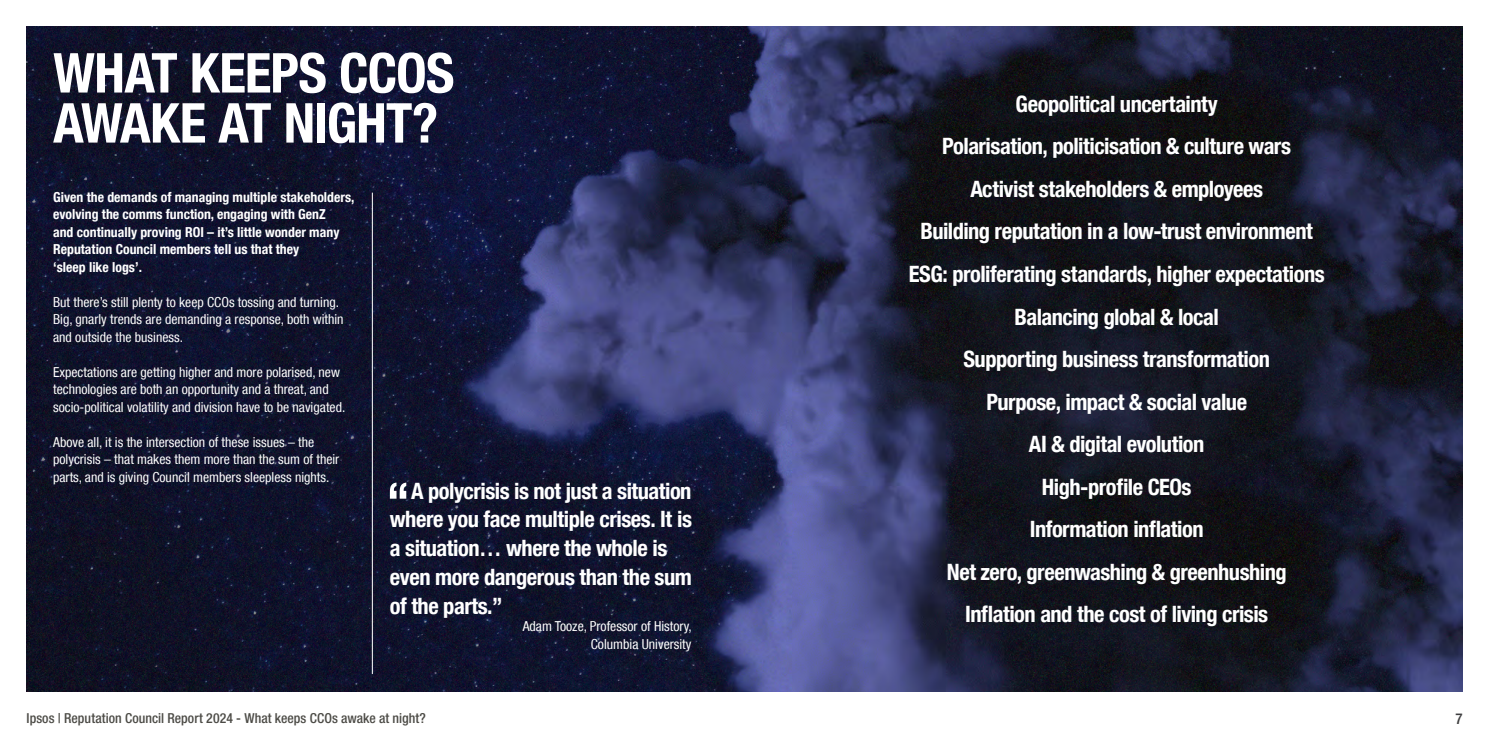
<style>
.page{position:relative;width:1489px;height:745px;background:#fff}
.page>*{position:absolute;margin:0;border:0;box-sizing:border-box;transform-origin:0 0}
.t1{font:700 condensed 55px/50px "Helvetica Neue LT Com";letter-spacing:-.02em;color:#fff}
.t2{font:700 condensed 22.5px/42.5px "Helvetica Neue LT Com";letter-spacing:-.02em;color:#fff}
.t3{font:500 condensed 15px "Helvetica Neue LT Com";color:#3e3e3f}
.t4{font:condensed 13.75px/17.5px "Helvetica Neue LT Com";color:#fff}
.t5{font:700 condensed 13.75px/17.5px "Helvetica Neue LT Com";color:#fff}
.t6{font:500 condensed 13.75px "Helvetica Neue LT Com";letter-spacing:.005em;color:#4c4b46}
</style>
<div class="page">
<img style="left:27px;top:27px;width:1435px;height:664px">
<svg style="left:390px;top:482px;width:16px;height:16px"></svg>
<hr style="left:372px;top:192px;width:1px;height:481px;background:#fff">
<h2 class="t1" style="left:53px;top:48px;width:403px">WHAT KEEPS CCOS<br>AWAKE AT NIGHT?</h2>
<p class="t5" style="left:53px;top:188px;width:303px">Given the demands of managing multiple stakeholders, evolving the comms function, engaging with GenZ<br>and continually proving ROI – it’s little wonder many Reputation Council members tell us that they<br>‘sleep like logs’.</p>
<p class="t4" style="left:53px;top:293px;width:292px">But there’s still plenty to keep CCOs tossing and turning.<br>Big, gnarly trends are demanding a response, both within and outside the business.</p>
<p class="t4" style="left:53px;top:363px;width:294px">Expectations are getting higher and more polarised, new technologies are both an opportunity and a threat, and socio-political volatility and division have to be navigated.</p>
<p class="t4" style="left:53px;top:433px;width:288px">Above all, it is the intersection of these issues – the polycrisis – that makes them more than the sum of their parts, and is giving Council members sleepless nights.</p>
<p class="t2" style="left:390px;top:476px;width:304px;line-height:28.8px;text-indent:21px">A polycrisis is not just a situation where you face multiple crises. It is a situation… where the whole is even more dangerous than the sum of the parts.”</p>
<p class="t4" style="left:522px;top:617px;width:171px;text-align:right">Adam Tooze, Professor of History,<br>Columbia University</p>
<p class="t2" style="left:908px;top:83px;width:417px;text-align:center">Geopolitical uncertainty<br>Polarisation, politicisation &amp; culture wars Activist stakeholders &amp; employees<br>Building reputation in a low-trust environment ESG: proliferating standards, higher expectations Balancing global &amp; local<br>Supporting business transformation<br>Purpose, impact &amp; social value<br>AI &amp; digital evolution<br>High-profile CEOs<br>Information inflation<br>Net zero, greenwashing &amp; greenhushing Inflation and the cost of living crisis</p>
<p class="t6" style="left:27px;top:709px;width:401px">Ipsos | Reputation Council Report 2024 - What keeps CCOs awake at night?</p>
<p class="t3" style="left:1455px;top:709px;width:9px">7</p>
</div>
